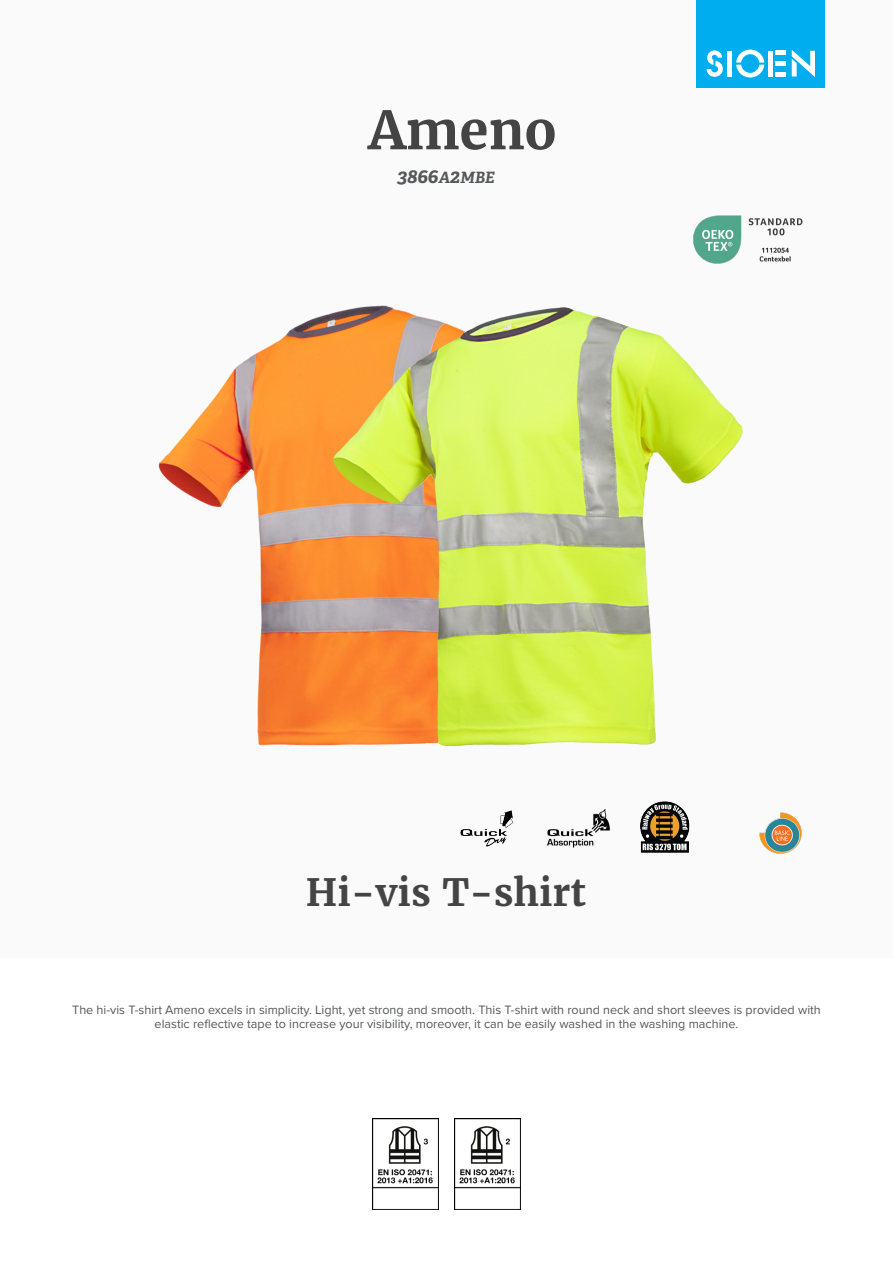
<style>
.page{position:relative;width:893px;height:1263px;background:#fff}
.page>*{position:absolute;margin:0;border:0;box-sizing:border-box;transform-origin:0 0}
.product_name{font:700 52.5px "Merriweather";color:#444}
.product_h2{font:700 37.5px "Merriweather";color:#444}
.product_ref{font:italic 700 19.5px "Adelle";color:#57585a}
.product_description{font:12.6px/13.6px "Proxima Nova";color:#57585a;text-align:center}
.s1{font-size:15.6px}
</style>
<div class="page">
<div style="left:0;top:0;width:893px;height:957px;background:#fafafa"></div>
<div style="left:697px;top:0;width:128px;height:88px;background:#00aeef"></div>
<svg style="left:707px;top:50px;width:16px;height:27px"></svg>
<svg style="left:736px;top:50px;width:28px;height:28px"></svg>
<div style="left:727px;top:51px;width:5px;height:26px;background:#fff"></div>
<div style="left:768px;top:51px;width:5px;height:26px;background:#fff"></div>
<div style="left:775px;top:72px;width:11px;height:5px;background:#fff"></div>
<div style="left:775px;top:61px;width:11px;height:5px;background:#fff"></div>
<hr style="left:775px;top:51px;width:11px;height:4px;background:#fff">
<svg style="left:792px;top:50px;width:23px;height:27px"></svg>
<img style="left:783px;top:812px;width:19px;height:42px">
<img style="left:783px;top:218px;width:20px;height:44px">
<img style="left:372px;top:1118px;width:66px;height:92px">
<img style="left:454px;top:1118px;width:67px;height:92px">
<img style="left:158px;top:325px;width:140px;height:421px">
<img style="left:298px;top:215px;width:485px;height:639px">
<p class="product_name" style="left:369px;top:97px;width:189px">Ameno</p>
<p class="product_ref" style="left:397px;top:164px;width:99px">3866<span class="s1">A</span>2<span class="s1">MBE</span></p>
<p class="product_h2" style="left:306px;top:868px;width:282px">Hi-vis T-shirt</p>
<p class="product_description" style="left:72px;top:1002px;width:750px">The hi-vis T-shirt Ameno excels in simplicity. Light, yet strong and smooth. This T-shirt with round neck and short sleeves is provided with elastic reflective tape to increase your visibility, moreover, it can be easily washed in the washing machine.</p>
</div>
